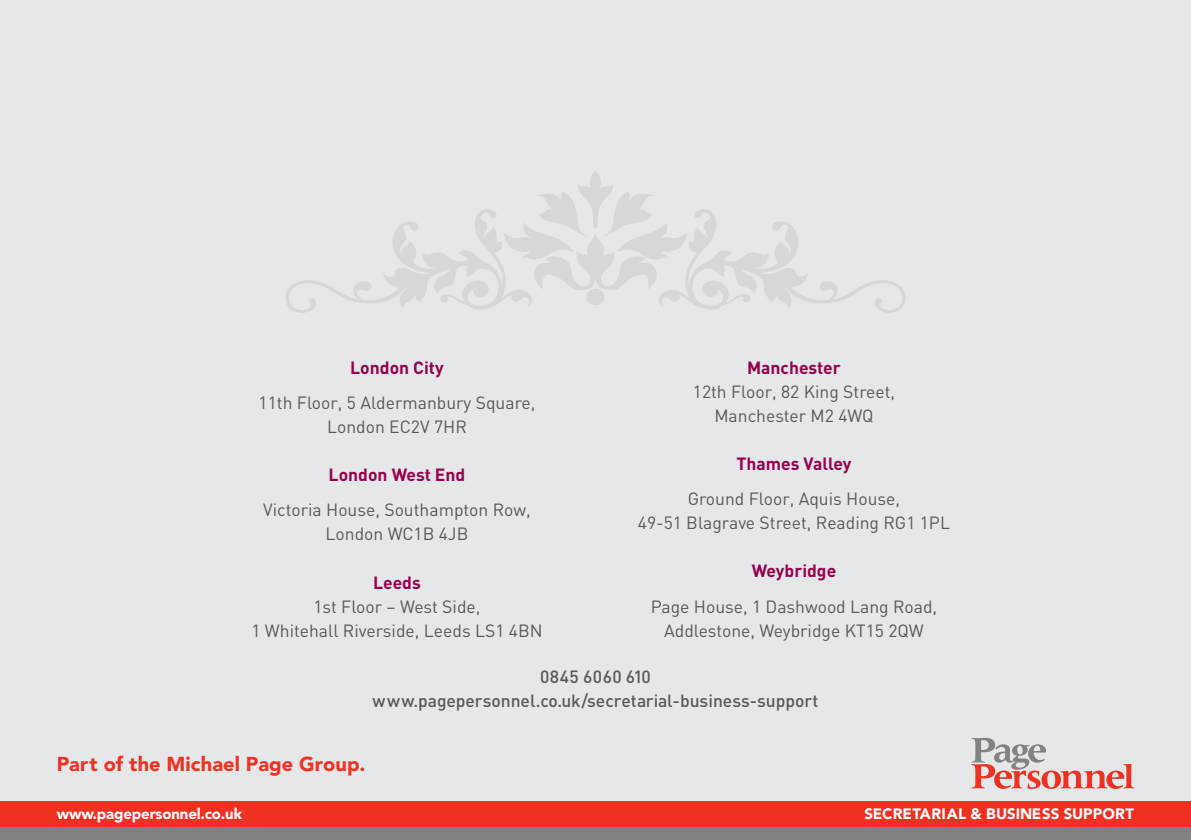
<style>
.page{position:relative;width:1191px;height:840px;background:#fff}
.page>*{position:absolute;margin:0;border:0;box-sizing:border-box;transform-origin:0 0}
.t1{font:900 20px "Avenir";color:#ef3122}
.t2{font:17.6px/24px "DIN";color:#57585a;text-align:center}
.t3{font:500 17.6px/24px "DIN";color:#57585a;text-align:center}
.t4{font:700 17.6px "DIN";color:#96014e}
.t5{font:900 15px "Avenir";letter-spacing:.01em;color:#fff}
.t6{font:900 15px "Avenir";letter-spacing:-.01em;color:#fff}
</style>
<div class="page">
<div style="left:0;top:0;width:1191px;height:839px;background:#e6e7e9"></div>
<div style="left:0;top:801px;width:1191px;height:25px;background:#ef3122"></div>
<div style="left:0;top:826px;width:1191px;height:13px;background:#808285"></div>
<svg style="left:286px;top:171px;width:619px;height:142px"></svg>
<svg style="left:971px;top:737px;width:163px;height:51px"></svg>
<p class="t4" style="left:350px;top:355px;width:95px">London City</p>
<p class="t2" style="left:259px;top:390px;width:278px">11th Floor, 5 Aldermanbury Square,<br>London EC2V 7HR</p>
<p class="t4" style="left:329px;top:463px;width:138px">London West End</p>
<p class="t2" style="left:263px;top:497px;width:269px">Victoria House, Southampton Row,<br>London WC1B 4JB</p>
<p class="t4" style="left:373px;top:570px;width:49px">Leeds</p>
<p class="t2" style="left:251px;top:593px;width:292px">1st Floor – West Side,<br>1 Whitehall Riverside, Leeds LS1 4BN</p>
<p class="t4" style="left:747px;top:355px;width:95px">Manchester</p>
<p class="t2" style="left:693px;top:379px;width:204px">12th Floor, 82 King Street,<br>Manchester M2 4WQ</p>
<p class="t4" style="left:736px;top:451px;width:116px">Thames Valley</p>
<p class="t2" style="left:638px;top:486px;width:313px">Ground Floor, Aquis House,<br>49-51 Blagrave Street, Reading RG1 1PL</p>
<p class="t4" style="left:751px;top:559px;width:86px">Weybridge</p>
<p class="t2" style="left:650px;top:593px;width:288px">Page House, 1 Dashwood Lang Road,<br>Addlestone, Weybridge KT15 2QW</p>
<p class="t3" style="left:373px;top:663px;width:447px">0845 6060 610 www.pagepersonnel.co.uk/secretarial-business-support</p>
<p class="t1" style="left:57px;top:751px;width:310px">Part of the Michael Page Group.</p>
<p class="t6" style="left:57px;top:804px;width:187px">www.pagepersonnel.co.uk</p>
<p class="t5" style="left:864px;top:804px;width:271px">SECRETARIAL &amp; BUSINESS SUPPORT</p>
</div>
